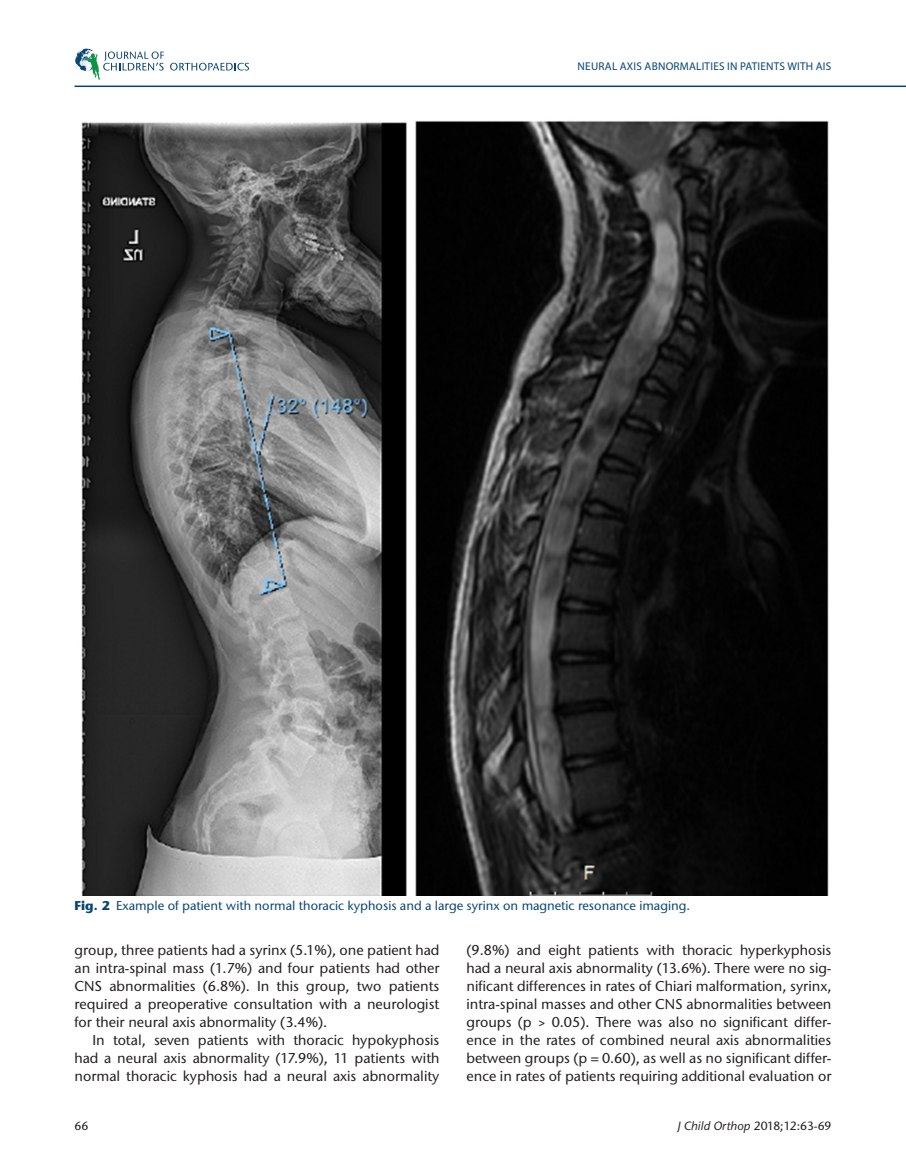
<style>
.page{position:relative;width:906px;height:1170px;background:#fff}
.page>*{position:absolute;margin:0;border:0;box-sizing:border-box;transform-origin:0 0}
.TXI{font:500 14.25px/18px "Stone Sans Pro ITC";color:#231f20;text-align:justify}
.jrnlFigCaption{font:500 12.75px "Stone Sans Pro ITC";color:#084575}
.t1{font:500 12px "Stone Sans Pro ITC";letter-spacing:-.02em;color:#231f20}
.t2{font:500 12px "Stone Sans Pro ITC";color:#231f20}
.t3{font:11.25px "Myriad Pro";letter-spacing:.02em;color:#084575}
.s1{font-family:"Stone Sans Std";font-weight:700}
.s2{font-style:italic}
</style>
<div class="page">
<svg style="left:170px;top:63px;width:79px;height:8px"></svg>
<div style="left:74px;top:48px;width:24px;height:24px;border:1px solid #fff;border-radius:50%"></div>
<svg style="left:75px;top:49px;width:89px;height:31px"></svg>
<hr style="left:74px;top:86px;width:832px;height:1px;background:#084575">
<img style="left:81px;top:121px;width:748px;height:774px">
<p class="t3" style="left:577px;top:60px;width:255px">NEURAL AXIS ABNORMALITIES IN PATIENTS WITH AIS</p>
<p class="jrnlFigCaption" style="left:74px;top:898px;width:617px"><span class="s1">Fig. 2</span> Example of patient with normal thoracic kyphosis and a large syrinx on magnetic resonance imaging.</p>
<p class="TXI" style="left:74px;top:941px;width:366px">group, three patients had a syrinx (5.1%), one patient had an intra-spinal mass (1.7%) and four patients had other CNS abnormalities (6.8%). In this group, two patients required a preoperative consultation with a neurologist for their neural axis abnormality (3.4%).</p>
<p class="TXI" style="left:74px;top:1031px;width:366px;text-indent:18px">In total, seven patients with thoracic hypokyphosis had a neural axis abnormality (17.9%), 11 patients with normal thoracic kyphosis had a neural axis abnormality</p>
<p class="TXI" style="left:466px;top:941px;width:366px">(9.8%) and eight patients with thoracic hyperkyphosis had a neural axis abnormality (13.6%). There were no sig&shy;nificant differences in rates of Chiari malformation, syrinx, intra-spinal masses and other CNS abnormalities between groups (p &gt; 0.05). There was also no significant differ&shy;ence in the rates of combined neural axis abnormalities between groups (p = 0.60), as well as no significant differ&shy;ence in rates of patients requiring additional evaluation or</p>
<p class="t2" style="left:75px;top:1118px;width:15px">66</p>
<p class="t1" style="left:677px;top:1118px;width:156px"><span class="s2">J Child Orthop</span> 2018;12:63-69</p>
</div>
